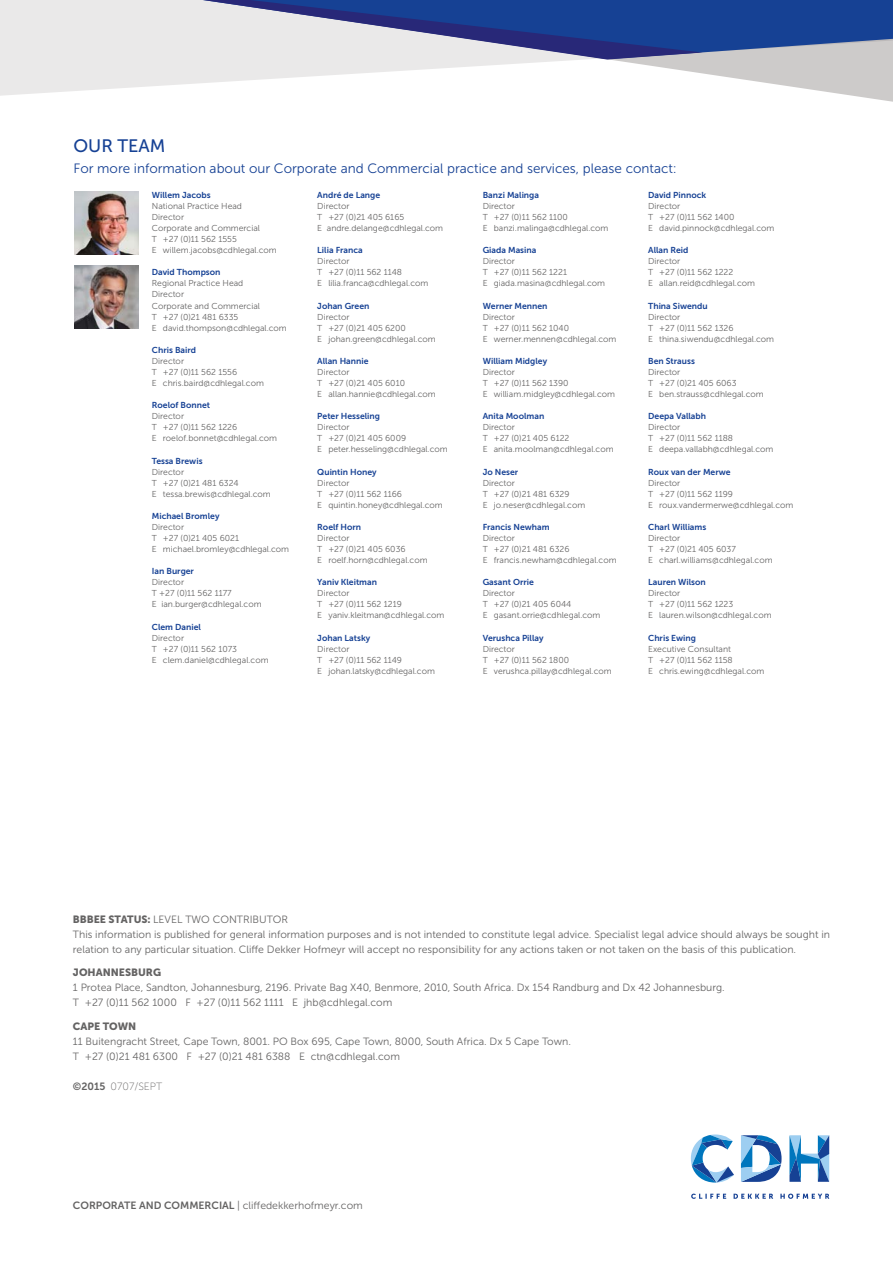
<style>
.page{position:relative;width:893px;height:1263px;background:#fff}
.page>*{position:absolute;margin:0;border:0;box-sizing:border-box;transform-origin:0 0}
.t1{font:18px "Museo Sans 500";color:#164194}
.t2{font:13.5px "Museo Sans 300";color:#164194}
.t3{font:10.5px/15px "Museo Sans 300";color:#646363}
.t4{font:10.5px "Museo Sans 900";color:#646363}
.t5{font:10.5px "Museo Sans 100";color:#646363}
.t6{font:8.55px/11.1px "Museo Sans 300";color:#646363}
.t7{font:8.55px "Museo Sans 700";color:#164194}
.s1{font-family:"Museo Sans 900"}
.s2{font-family:"Museo Sans 700"}
</style>
<div class="page">
<svg style="left:0;top:0;width:892px;height:97px"></svg>
<svg style="left:25px;top:0;width:867px;height:59px;background:#4262a1"></svg>
<svg style="left:29px;top:0;width:673px;height:60px;background:#909cc0"></svg>
<svg style="left:691px;top:1194px;width:138px;height:5px"></svg>
<svg style="left:789px;top:1135px;width:40px;height:47px"></svg>
<svg style="left:691px;top:1135px;width:43px;height:48px"></svg>
<svg style="left:741px;top:1135px;width:40px;height:47px"></svg>
<img style="left:74px;top:191px;width:65px;height:64px">
<img style="left:74px;top:266px;width:65px;height:63px">
<h1 class="t1" style="left:73px;top:139px;width:93px">OUR TEAM</h1>
<h2 class="t2" style="left:73px;top:163px;width:605px">For more information about our Corporate and Commercial practice and services, please contact:</h2>
<p class="t7" style="left:152px;top:192px;width:60px">Willem Jacobs</p>
<p class="t6" style="left:152px;top:201px;width:126px">National Practice Head<br>Director<br>Corporate and Commercial<br>T +27 (0)11 562 1555<br>E willem.jacobs@cdhlegal.com</p>
<p class="t7" style="left:152px;top:269px;width:70px">David Thompson</p>
<p class="t6" style="left:152px;top:279px;width:136px">Regional Practice Head<br>Director<br>Corporate and Commercial<br>T +27 (0)21 481 6335<br>E david.thompson@cdhlegal.com</p>
<p class="t7" style="left:152px;top:347px;width:46px">Chris Baird</p>
<p class="t6" style="left:152px;top:356px;width:113px">Director<br>T +27 (0)11 562 1556<br>E chris.baird@cdhlegal.com</p>
<p class="t7" style="left:152px;top:402px;width:60px">Roelof Bonnet</p>
<p class="t6" style="left:152px;top:412px;width:127px">Director<br>T +27 (0)11 562 1226<br>E roelof.bonnet@cdhlegal.com</p>
<p class="t7" style="left:152px;top:457px;width:52px">Tessa Brewis</p>
<p class="t6" style="left:152px;top:467px;width:120px">Director<br>T +27 (0)21 481 6324<br>E tessa.brewis@cdhlegal.com</p>
<p class="t7" style="left:152px;top:513px;width:69px">Michael Bromley</p>
<p class="t6" style="left:152px;top:522px;width:139px">Director<br>T +27 (0)21 405 6021<br>E michael.bromley@cdhlegal.com</p>
<p class="t7" style="left:152px;top:568px;width:44px">Ian Burger</p>
<p class="t6" style="left:152px;top:578px;width:111px">Director<br>T +27 (0)11 562 1177<br>E ian.burger@cdhlegal.com</p>
<p class="t7" style="left:152px;top:623px;width:51px">Clem Daniel</p>
<p class="t6" style="left:152px;top:633px;width:118px">Director<br>T +27 (0)11 562 1073<br>E clem.daniel@cdhlegal.com</p>
<p class="t7" style="left:317px;top:192px;width:64px">André de Lange</p>
<p class="t6" style="left:317px;top:201px;width:127px">Director<br>T +27 (0)21 405 6165<br>E andre.delange@cdhlegal.com</p>
<p class="t7" style="left:317px;top:247px;width:47px">Lilia Franca</p>
<p class="t6" style="left:317px;top:257px;width:112px">Director<br>T +27 (0)11 562 1148<br>E lilia.franca@cdhlegal.com</p>
<p class="t7" style="left:317px;top:302px;width:54px">Johan Green</p>
<p class="t6" style="left:317px;top:312px;width:120px">Director<br>T +27 (0)21 405 6200<br>E johan.green@cdhlegal.com</p>
<p class="t7" style="left:317px;top:358px;width:53px">Allan Hannie</p>
<p class="t6" style="left:317px;top:367px;width:120px">Director<br>T +27 (0)21 405 6010<br>E allan.hannie@cdhlegal.com</p>
<p class="t7" style="left:317px;top:413px;width:64px">Peter Hesseling</p>
<p class="t6" style="left:317px;top:423px;width:132px">Director<br>T +27 (0)21 405 6009<br>E peter.hesseling@cdhlegal.com</p>
<p class="t7" style="left:317px;top:468px;width:61px">Quintin Honey</p>
<p class="t6" style="left:317px;top:478px;width:127px">Director<br>T +27 (0)11 562 1166<br>E quintin.honey@cdhlegal.com</p>
<p class="t7" style="left:317px;top:524px;width:45px">Roelf Horn</p>
<p class="t6" style="left:317px;top:533px;width:112px">Director<br>T +27 (0)21 405 6036<br>E roelf.horn@cdhlegal.com</p>
<p class="t7" style="left:317px;top:579px;width:61px">Yaniv Kleitman</p>
<p class="t6" style="left:317px;top:589px;width:129px">Director<br>T +27 (0)11 562 1219<br>E yaniv.kleitman@cdhlegal.com</p>
<p class="t7" style="left:317px;top:635px;width:54px">Johan Latsky</p>
<p class="t6" style="left:317px;top:644px;width:119px">Director<br>T +27 (0)11 562 1149<br>E johan.latsky@cdhlegal.com</p>
<p class="t7" style="left:482px;top:192px;width:58px">Banzi Malinga</p>
<p class="t6" style="left:482px;top:201px;width:127px">Director<br>T +27 (0)11 562 1100<br>E banzi.malinga@cdhlegal.com</p>
<p class="t7" style="left:482px;top:247px;width:55px">Giada Masina</p>
<p class="t6" style="left:482px;top:257px;width:124px">Director<br>T +27 (0)11 562 1221<br>E giada.masina@cdhlegal.com</p>
<p class="t7" style="left:482px;top:302px;width:66px">Werner Mennen</p>
<p class="t6" style="left:482px;top:312px;width:135px">Director<br>T +27 (0)11 562 1040<br>E werner.mennen@cdhlegal.com</p>
<p class="t7" style="left:482px;top:358px;width:66px">William Midgley</p>
<p class="t6" style="left:482px;top:367px;width:134px">Director<br>T +27 (0)11 562 1390<br>E william.midgley@cdhlegal.com</p>
<p class="t7" style="left:482px;top:413px;width:63px">Anita Moolman</p>
<p class="t6" style="left:482px;top:423px;width:132px">Director<br>T +27 (0)21 405 6122<br>E anita.moolman@cdhlegal.com</p>
<p class="t7" style="left:482px;top:468px;width:37px">Jo Neser</p>
<p class="t6" style="left:482px;top:478px;width:104px">Director<br>T +27 (0)21 481 6329<br>E jo.neser@cdhlegal.com</p>
<p class="t7" style="left:482px;top:524px;width:68px">Francis Newham</p>
<p class="t6" style="left:482px;top:533px;width:135px">Director<br>T +27 (0)21 481 6326<br>E francis.newham@cdhlegal.com</p>
<p class="t7" style="left:482px;top:579px;width:53px">Gasant Orrie</p>
<p class="t6" style="left:482px;top:589px;width:119px">Director<br>T +27 (0)21 405 6044<br>E gasant.orrie@cdhlegal.com</p>
<p class="t7" style="left:482px;top:635px;width:62px">Verushca Pillay</p>
<p class="t6" style="left:482px;top:644px;width:130px">Director<br>T +27 (0)11 562 1800<br>E verushca.pillay@cdhlegal.com</p>
<p class="t7" style="left:648px;top:192px;width:60px">David Pinnock</p>
<p class="t6" style="left:648px;top:201px;width:128px">Director<br>T +27 (0)11 562 1400<br>E david.pinnock@cdhlegal.com</p>
<p class="t7" style="left:648px;top:247px;width:42px">Allan Reid</p>
<p class="t6" style="left:648px;top:257px;width:108px">Director<br>T +27 (0)11 562 1222<br>E allan.reid@cdhlegal.com</p>
<p class="t7" style="left:648px;top:302px;width:61px">Thina Siwendu</p>
<p class="t6" style="left:648px;top:312px;width:127px">Director<br>T +27 (0)11 562 1326<br>E thina.siwendu@cdhlegal.com</p>
<p class="t7" style="left:648px;top:358px;width:48px">Ben Strauss</p>
<p class="t6" style="left:648px;top:367px;width:117px">Director<br>T +27 (0)21 405 6063<br>E ben.strauss@cdhlegal.com</p>
<p class="t7" style="left:648px;top:413px;width:59px">Deepa Vallabh</p>
<p class="t6" style="left:648px;top:423px;width:127px">Director<br>T +27 (0)11 562 1188<br>E deepa.vallabh@cdhlegal.com</p>
<p class="t7" style="left:648px;top:468px;width:84px">Roux van der Merwe</p>
<p class="t6" style="left:648px;top:478px;width:147px">Director<br>T +27 (0)11 562 1199<br>E roux.vandermerwe@cdhlegal.com</p>
<p class="t7" style="left:648px;top:524px;width:60px">Charl Williams</p>
<p class="t6" style="left:648px;top:533px;width:126px">Director<br>T +27 (0)21 405 6037<br>E charl.williams@cdhlegal.com</p>
<p class="t7" style="left:648px;top:579px;width:59px">Lauren Wilson</p>
<p class="t6" style="left:648px;top:589px;width:125px">Director<br>T +27 (0)11 562 1223<br>E lauren.wilson@cdhlegal.com</p>
<p class="t7" style="left:648px;top:635px;width:49px">Chris Ewing</p>
<p class="t6" style="left:648px;top:644px;width:118px">Executive Consultant<br>T +27 (0)11 562 1158<br>E chris.ewing@cdhlegal.com</p>
<p class="t3" style="left:73px;top:913px;width:758px"><span class="s1">BBBEE STATUS:</span> LEVEL TWO CONTRIBUTOR<br>This information is published for general information purposes and is not intended to constitute legal advice. Specialist legal advice should always be sought in relation to any particular situation. Cliffe Dekker Hofmeyr will accept no responsibility for any actions taken or not taken on the basis of this publication.</p>
<p class="t4" style="left:73px;top:969px;width:90px">JOHANNESBURG</p>
<p class="t3" style="left:73px;top:981px;width:653px">1 Protea Place, Sandton, Johannesburg, 2196. Private Bag X40, Benmore, 2010, South Africa. Dx 154 Randburg and Dx 42 Johannesburg.<br>T +27 (0)11 562 1000 F +27 (0)11 562 1111 E jhb@cdhlegal.com</p>
<p class="t4" style="left:73px;top:1022px;width:65px">CAPE TOWN</p>
<p class="t3" style="left:73px;top:1035px;width:499px">11 Buitengracht Street, Cape Town, 8001. PO Box 695, Cape Town, 8000, South Africa. Dx 5 Cape Town.<br>T +27 (0)21 481 6300 F +27 (0)21 481 6388 E ctn@cdhlegal.com</p>
<p class="t5" style="left:73px;top:1082px;width:91px"><span class="s2">©2015</span> 0707/SEPT</p>
<p class="t3" style="left:73px;top:1199px;width:291px"><span class="s2">CORPORATE AND COMMERCIAL</span> | cliffedekkerhofmeyr.com</p>
</div>
